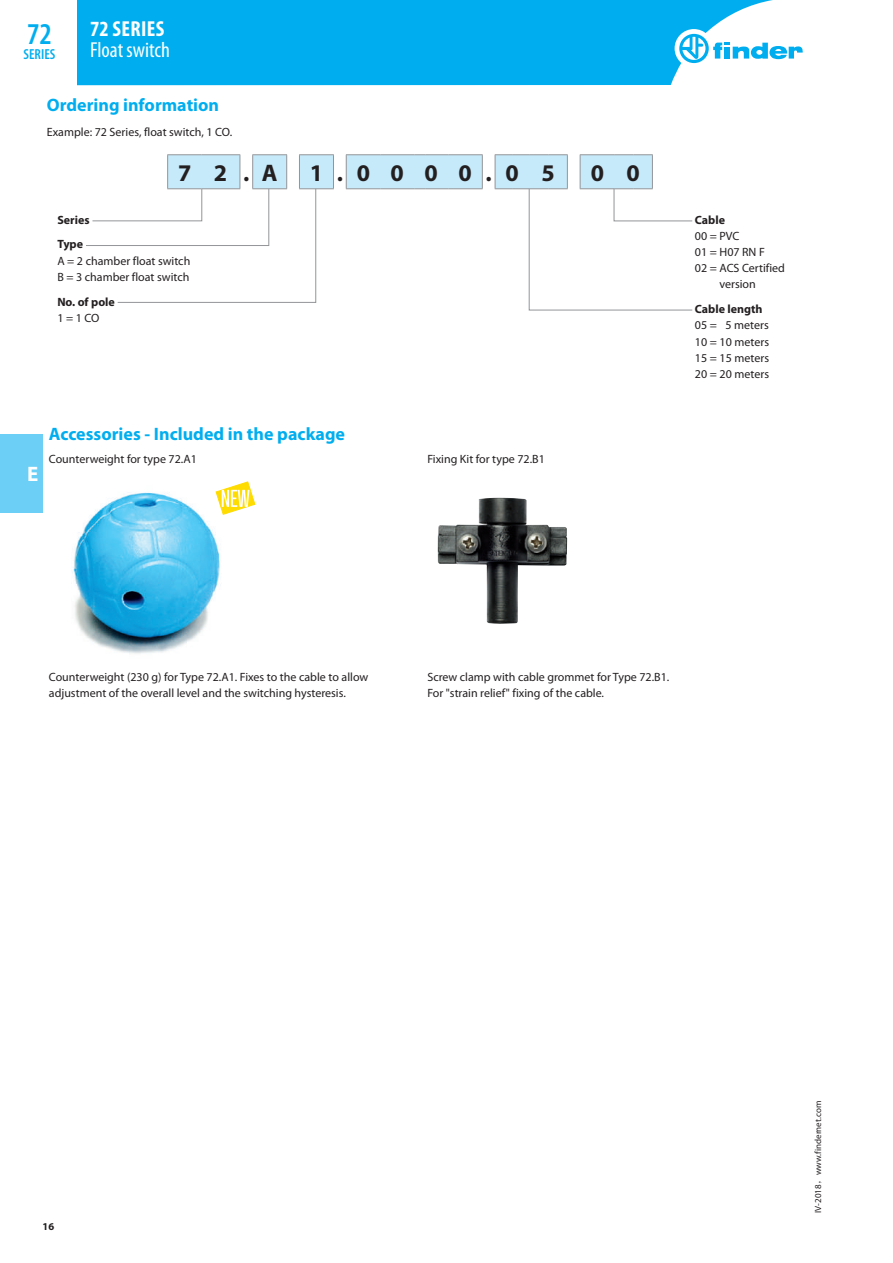
<style>
.page{position:relative;width:893px;height:1263px;background:#fff}
.page>*{position:absolute;margin:0;border:0;box-sizing:border-box;transform-origin:0 0}
.t1{font:600 condensed 30.3px "Myriad Pro";color:#00aeef}
.t2{font:700 24px "Myriad Pro";color:#231f20}
.t3{font:condensed 21.75px "Myriad Pro";color:#fff}
.t4{font:700 condensed 21.75px "Myriad Pro";letter-spacing:.02em;color:#fff}
.t5{font:700 21px "Myriad Pro";color:#fff}
.t6{font:700 18px "Myriad Pro";color:#00aeef}
.t7{font:600 condensed 14.55px "Myriad Pro";color:#00aeef}
.t8{font:12px/16.2px "Myriad Pro";color:#231f20}
.t9{font:700 12px/24.8px "Myriad Pro";color:#231f20}
.t10{font:700 10.5px "Myriad Pro";color:#231f20}
.t11{font:9px "Myriad Pro";color:#231f20}
.s1{font-family:"Sim Hei"}
</style>
<div class="page">
<div style="left:0;top:434px;width:43px;height:78px;background:#6bcff6"></div>
<div style="left:77px;top:0;width:696px;height:85px;background:#00aeef"></div>
<div style="left:675px;top:29px;width:38px;height:39px;background:#fff;border-radius:50%"></div>
<svg style="left:679px;top:34px;width:124px;height:29px"></svg>
<img style="left:72px;top:481px;width:184px;height:173px">
<img style="left:437px;top:498px;width:130px;height:126px">
<svg style="left:86px;top:154px;width:607px;height:157px"></svg>
<svg style="left:216px;top:482px;width:39px;height:33px"></svg>
<h3 class="t4" style="left:90px;top:16px;width:76px">72 SERIES</h3>
<h3 class="t3" style="left:90px;top:37px;width:81px">Float switch</h3>
<h1 class="t1" style="left:27px;top:17px;width:26px">72</h1>
<p class="t7" style="left:24px;top:46px;width:33px">SERIES</p>
<h3 class="t6" style="left:47px;top:93px;width:174px">Ordering information</h3>
<p class="t8" style="left:47px;top:124px;width:187px">Example: 72 Series, float switch, 1 CO.</p>
<h2 class="t2" style="left:178px;top:157px;width:101px">7 2.A</h2>
<h2 class="t2" style="left:310px;top:157px;width:246px">1.0 0 0 0.0 5</h2>
<h2 class="t2" style="left:591px;top:157px;width:51px">0 0</h2>
<p class="t9" style="left:57px;top:207px;width:34px">Series<br>Type</p>
<p class="t8" style="left:57px;top:252px;width:134px">A = 2 chamber float switch<br>B = 3 chamber float switch</p>
<p class="t9" style="left:57px;top:289px;width:59px">No. of pole</p>
<p class="t8" style="left:57px;top:309px;width:44px">1 = 1 CO</p>
<h3 class="t5" style="left:27px;top:460px;width:13px">E</h3>
<h3 class="t6" style="left:49px;top:422px;width:298px">Accessories - Included in the package</h3>
<p class="t8" style="left:49px;top:451px;width:149px">Counterweight for type 72.A1</p>
<p class="t8" style="left:427px;top:451px;width:119px">Fixing Kit for type 72.B1</p>
<p class="t9" style="left:695px;top:207px;width:32px">Cable</p>
<p class="t8" style="left:695px;top:228px;width:46px">00 = PVC</p>
<p class="t8" style="left:695px;top:244px;width:71px">01 = H07 RN F</p>
<p class="t8" style="left:695px;top:260px;width:92px">02 = ACS Certified</p>
<p class="t8" style="left:719px;top:276px;width:38px">version</p>
<p class="t9" style="left:695px;top:296px;width:69px">Cable length</p>
<p class="t8" style="left:695px;top:317px;width:76px;text-align:justify">05 = 5 meters 10 = 10 meters 15 = 15 meters 20 = 20 meters</p>
<p class="t8" style="left:49px;top:668px;width:321px">Counterweight (230 g) for Type 72.A1. Fixes to the cable to allow adjustment of the overall level and the switching hysteresis.</p>
<p class="t8" style="left:427px;top:668px;width:244px">Screw clamp with cable grommet for Type 72.B1.<br>For "strain relief" fixing of the cable.</p>
<p class="t10" style="left:43px;top:1219px;width:13px">16</p>
<p class="t11" style="left:812px;top:1213px;width:113px;rotate:-90deg">IV-2018<span class="s1">，</span>www.findernet.com</p>
</div>
